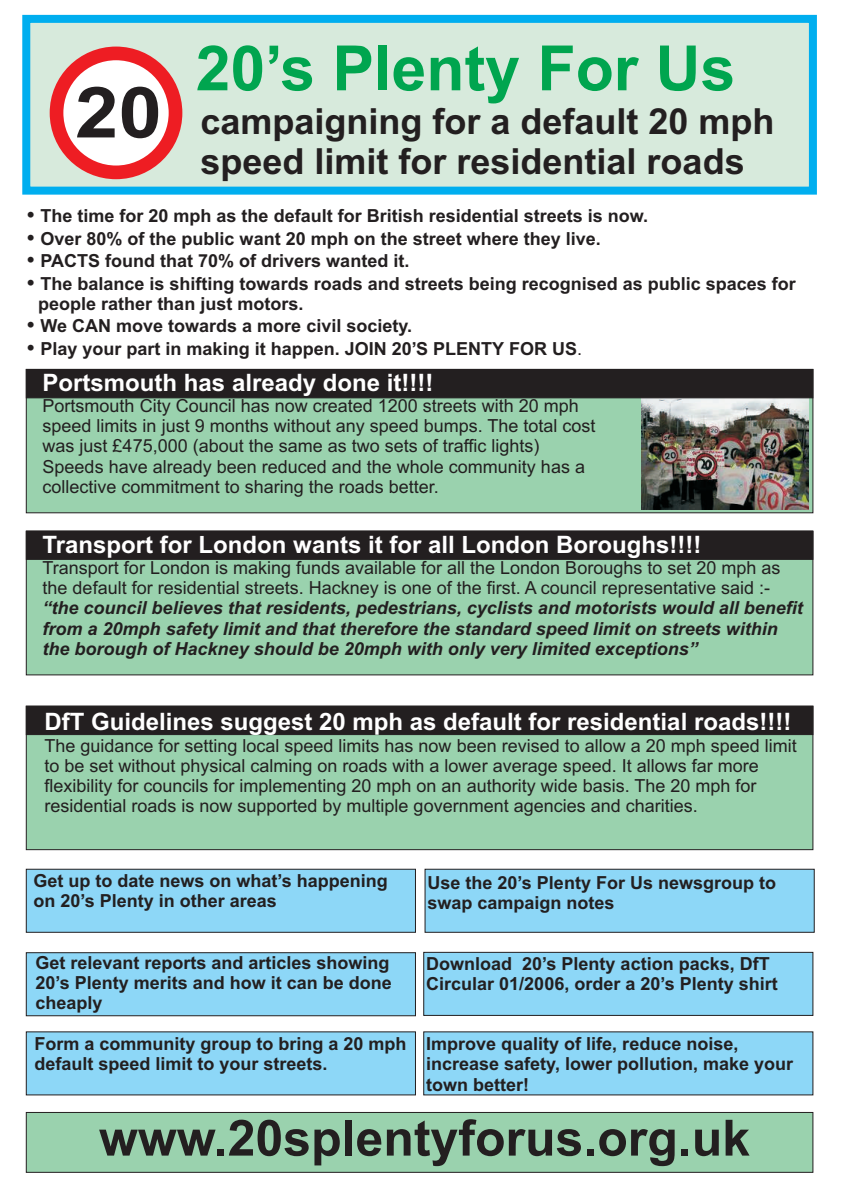
<style>
.page{position:relative;width:842px;height:1192px;background:#fff}
.page>*{position:absolute;margin:0;border:0;box-sizing:border-box;transform-origin:0 0}
.t1{font:700 70.65px "Arial";color:#231f20;scale:1.11 1}
.t2{font:700 62.5px "Arial";color:#00a54f}
.t3{font:700 50px "Arial";color:#231f20}
.t4{font:700 36px/40.2px "Arial";color:#231f20}
.t5{font:700 24px "Arial";color:#fff}
.t6{font:700 18px/20.1px "Arial";color:#231f20}
.t7{font:18px/20.1px "Arial";color:#231f20}
.t8{font:italic 700 18px/20.1px "Arial";color:#231f20}
.s1{font-weight:400}
</style>
<div class="page">
<svg style="left:22px;top:14px;width:795px;height:181px;background:#bde2de"></svg>
<div style="left:26px;top:1112px;width:787px;height:60px;background:#9ad2ae"></div>
<div style="left:26px;top:869px;width:390px;height:63px;background:#8dd7f7"></div>
<div style="left:26px;top:953px;width:390px;height:63px;background:#8dd7f7"></div>
<div style="left:26px;top:1032px;width:390px;height:63px;background:#8dd7f7"></div>
<div style="left:425px;top:869px;width:389px;height:63px;background:#8dd7f7"></div>
<div style="left:424px;top:952px;width:389px;height:63px;background:#8dd7f7"></div>
<div style="left:424px;top:1032px;width:389px;height:63px;background:#8dd7f7"></div>
<div style="left:26px;top:398px;width:787px;height:115px;background:#9ad2ae"></div>
<img style="left:641px;top:398px;width:167px;height:112px">
<div style="left:26px;top:559px;width:787px;height:116px;background:#9ad2ae"></div>
<div style="left:26px;top:735px;width:787px;height:115px;background:#9ad2ae"></div>
<div style="left:50px;top:47px;width:132px;height:132px;background:#ee1d23;border-radius:50%"></div>
<div style="left:63px;top:60px;width:106px;height:106px;background:#fff;border-radius:50%"></div>
<div style="left:26px;top:369px;width:787px;height:29px;background:#231f20"></div>
<div style="left:26px;top:706px;width:787px;height:29px;background:#231f20"></div>
<div style="left:26px;top:531px;width:787px;height:28px;background:#231f20"></div>
<h1 class="t1" style="left:75px;top:86px;width:80px">20</h1>
<h2 class="t2" style="left:196px;top:45px;width:541px">20’s Plenty For Us</h2>
<h3 class="t4" style="left:200px;top:104px;width:576px">campaigning for a default 20 mph speed limit for residential roads</h3>
<p class="t6" style="left:41px;top:206px;width:757px;line-height:22.6px">The time for 20 mph as the default for British residential streets is now.<br>Over 80% of the public want 20 mph on the street where they live.<br>PACTS found that 70% of drivers wanted it.<br>The balance is shifting towards roads and streets being recognised as public spaces for</p>
<p class="t6" style="left:38px;top:295px;width:545px;line-height:22.3px">people rather than just motors.<br>We CAN move towards a more civil society.<br>Play your part in making it happen. JOIN 20’S PLENTY FOR US<span class="s1">.</span></p>
<h3 class="t5" style="left:43px;top:373px;width:392px">Portsmouth has already done it!!!!</h3>
<p class="t7" style="left:43px;top:397px;width:554px">Portsmouth City Council has now created 1200 streets with 20 mph speed limits in just 9 months without any speed bumps. The total cost was just £475,000 (about the same as two sets of traffic lights)<br>Speeds have already been reduced and the whole community has a collective commitment to sharing the roads better.</p>
<h3 class="t5" style="left:43px;top:535px;width:660px">Transport for London wants it for all London Boroughs!!!!</h3>
<p class="t7" style="left:43px;top:560px;width:739px">Transport for London is making funds available for all the London Boroughs to set 20 mph as the default for residential streets. Hackney is one of the first. A council representative said :-</p>
<p class="t8" style="left:43px;top:600px;width:762px">“the council believes that residents, pedestrians, cyclists and motorists would all benefit from a 20mph safety limit and that therefore the standard speed limit on streets within the borough of Hackney should be 20mph with only very limited exceptions”</p>
<h3 class="t5" style="left:44px;top:713px;width:748px">DfT Guidelines suggest 20 mph as default for residential roads!!!!</h3>
<p class="t7" style="left:44px;top:737px;width:754px">The guidance for setting local speed limits has now been revised to allow a 20 mph speed limit to be set without physical calming on roads with a lower average speed. It allows far more flexibility for councils for implementing 20 mph on an authority wide basis. The 20 mph for residential roads is now supported by multiple government agencies and charities.</p>
<p class="t6" style="left:33px;top:872px;width:356px">Get up to date news on what’s happening on 20’s Plenty in other areas</p>
<p class="t6" style="left:428px;top:874px;width:350px">Use the 20’s Plenty For Us newsgroup to swap campaign notes</p>
<p class="t6" style="left:35px;top:955px;width:358px">Get relevant reports and articles showing<br>20’s Plenty merits and how it can be done cheaply</p>
<p class="t6" style="left:34px;top:1035px;width:374px">Form a community group to bring a 20 mph default speed limit to your streets.</p>
<p class="t6" style="left:426px;top:955px;width:353px;text-indent:96px">20’s Plenty action packs, DfT<br>Circular 01/2006, order a 20’s Plenty shirt</p>
<p class="t6" style="left:426px;top:955px;width:88px">Download</p>
<p class="t6" style="left:426px;top:1036px;width:368px">Improve quality of life, reduce noise, increase safety, lower pollution, make your town better!</p>
<h3 class="t3" style="left:99px;top:1119px;width:653px">www.20splentyforus.org.uk</h3>
</div>
